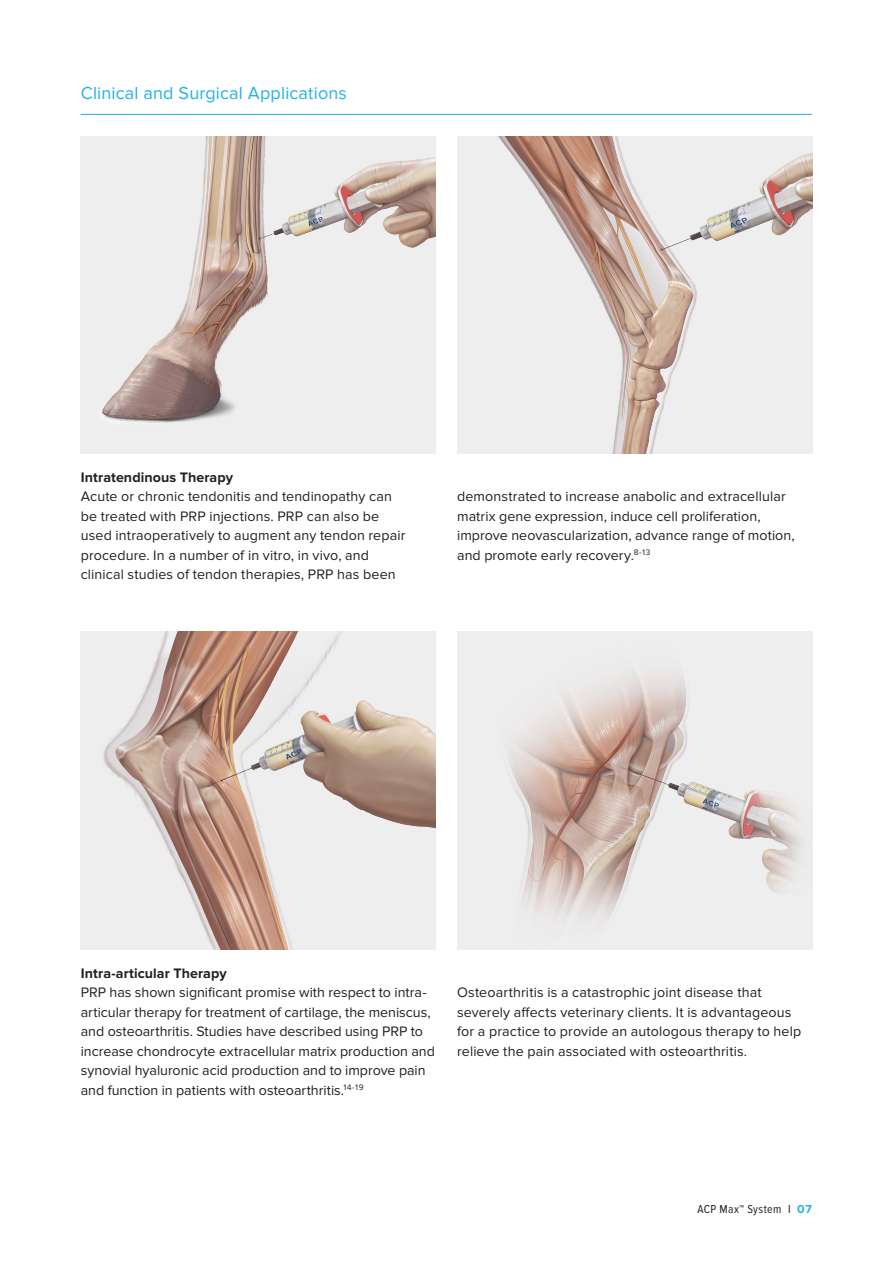
<style>
.page{position:relative;width:893px;height:1263px;background:#fff}
.page>*{position:absolute;margin:0;border:0;box-sizing:border-box;transform-origin:0 0}
._05_Content_Subline{font:18px "Proxima Nova";letter-spacing:.01em;color:#26b1e6}
._07_Running_Text{font:14.25px/19.5px "Proxima Nova";letter-spacing:.005em;color:#231f20}
._07_Running_Text-2{font:700 14.25px "Proxima Nova";letter-spacing:.005em;color:#231f20}
.t1{font:12px "Proxima Nova Cond";letter-spacing:.035em;color:#231f20}
.s1{font-family:"Proxima Nova";font-weight:700;color:#26b1e6}
</style>
<div class="page">
<hr style="left:81px;top:114px;width:731px;height:1px;background:#26b1e6">
<img style="left:81px;top:136px;width:355px;height:317px">
<div style="left:457px;top:136px;width:355px;height:317px;background:#eeeeef"></div>
<img style="left:497px;top:136px;width:315px;height:317px">
<div style="left:81px;top:631px;width:355px;height:318px;background:#eeeeef"></div>
<img style="left:103px;top:631px;width:333px;height:318px">
<img style="left:457px;top:631px;width:355px;height:318px">
<p class="_05_Content_Subline" style="left:81px;top:83px;width:268px">Clinical and Surgical Applications</p>
<p class="_07_Running_Text-2" style="left:81px;top:469px;width:154px">Intratendinous Therapy</p>
<p class="_07_Running_Text" style="left:81px;top:487px;width:326px">Acute or chronic tendonitis and tendinopathy can be treated with PRP injections. PRP can also be used intraoperatively to augment any tendon repair procedure. In a number of in vitro, in vivo, and clinical studies of tendon therapies, PRP has been</p>
<p class="_07_Running_Text" style="left:457px;top:487px;width:339px">demonstrated to increase anabolic and extracellular matrix gene expression, induce cell proliferation, improve neovascularization, advance range of motion, and promote early recovery.<sup>8-13</sup></p>
<p class="_07_Running_Text-2" style="left:81px;top:965px;width:147px">Intra-articular Therapy</p>
<p class="_07_Running_Text" style="left:81px;top:983px;width:356px">PRP has shown significant promise with respect to intra&shy;articular therapy for treatment of cartilage, the meniscus, and osteoarthritis. Studies have described using PRP to increase chondrocyte extracellular matrix production and synovial hyaluronic acid production and to improve pain and function in patients with osteoarthritis.<sup>14-19</sup></p>
<p class="_07_Running_Text" style="left:457px;top:983px;width:346px">Osteoarthritis is a catastrophic joint disease that severely affects veterinary clients. It is advantageous for a practice to provide an autologous therapy to help relieve the pain associated with osteoarthritis.</p>
<p class="t1" style="left:697px;top:1202px;width:116px">ACP Max™ System I <span class="s1">07</span></p>
</div>
